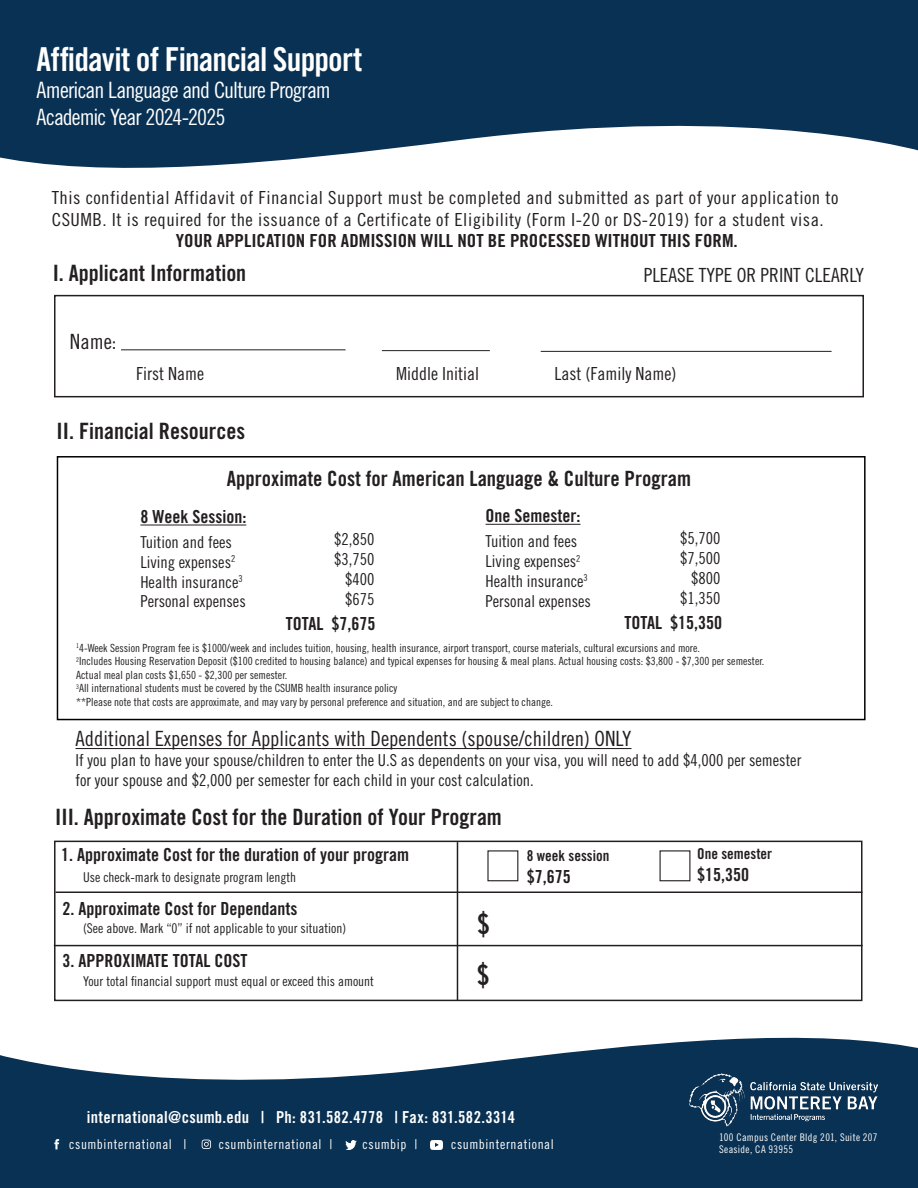
<style>
.page{position:relative;width:918px;height:1188px;background:#fff}
.page>*{position:absolute;margin:0;border:0;box-sizing:border-box;transform-origin:0 0}
.t1{font:33px "Trade Gothic LT Std Bd Cn 20";letter-spacing:-.025em;color:#fff}
.t2{font:28.5px "Trade Gothic LT Std Bd Cn 20";color:#231f20}
.t3{font:22.5px "Trade Gothic LT Std Bd Cn 20";color:#231f20}
.t4{font:22.5px/27px "Trade Gothic LT Std Cn 18";letter-spacing:-.04em;color:#fff}
.t5{font:21px "Trade Gothic LT Std Cn 18";color:#231f20}
.t6{font:21px "Trade Gothic LT Std Bd Cn 20";color:#231f20}
.t7{font:19.5px "Trade Gothic LT Std Cn 18";color:#231f20}
.t8{font:18px/21.6px "Trade Gothic LT Std Cn 18";letter-spacing:.025em;color:#231f20;scale:1.05 1}
.t9{font:18px "Trade Gothic LT Std Bd Cn 20";color:#231f20}
.t10{font:18px "Trade Gothic LT Std Bd Cn 20";color:#231f20;scale:1.05 1}
.t11{font:18px "Trade Gothic LT Std Cn 18";color:#231f20}
.t12{font:16.5px/19.8px "Trade Gothic LT Std Cn 18";color:#231f20}
.t13{font:16.5px "Trade Gothic LT Std Bd Cn 20";letter-spacing:.02em;color:#fff}
.t14{font:15px "Trade Gothic LT Std Bd Cn 20";color:#231f20}
.t15{font:13.5px "Trade Gothic LT Std Cn 18";color:#231f20}
.t16{font:13.5px "Trade Gothic LT Std Cn 18";letter-spacing:.045em;color:#fff}
.t17{font:11.25px/13.5px "Trade Gothic LT Std Cn 18";color:#231f20}
.t18{font:10.5px/12.6px "Trade Gothic LT Std Cn 18";letter-spacing:.03em;color:#fff}
</style>
<div class="page">
<svg style="left:0;top:0;width:918px;height:168px;background:#294c69"></svg>
<svg style="left:0;top:1037px;width:918px;height:151px;fill:#093153"></svg>
<img style="left:689px;top:1074px;width:189px;height:52px">
<div style="left:49px;top:1136px;width:16px;height:16px;background:#0a3254;border-radius:50%"></div>
<svg style="left:54px;top:1139px;width:5px;height:10px"></svg>
<div style="left:198px;top:1136px;width:16px;height:16px;background:#0a3254;border-radius:50%"></div>
<svg style="left:202px;top:1140px;width:9px;height:9px"></svg>
<svg style="left:345px;top:1140px;width:11px;height:9px"></svg>
<svg style="left:430px;top:1140px;width:13px;height:9px"></svg>
<div style="left:57px;top:456px;width:809px;height:264px;border:2px solid #000"></div>
<hr style="left:140px;top:525px;width:106px;height:1px;background:#231f20">
<hr style="left:486px;top:524px;width:95px;height:1px;background:#231f20">
<div style="left:54px;top:295px;width:810px;height:102px;border:2px solid #231f20"></div>
<hr style="left:121px;top:349px;width:225px;height:1px;background:#231f20">
<hr style="left:382px;top:350px;width:108px;height:1px;background:#231f20">
<hr style="left:541px;top:351px;width:291px;height:1px;background:#231f20">
<hr style="left:76px;top:748px;width:555px;height:1px;background:#231f20">
<div style="left:54px;top:841px;width:808px;height:160px;border:2px solid #231f20"></div>
<hr style="left:56px;top:892px;width:806px;height:1px;background:#231f20">
<hr style="left:54px;top:945px;width:809px;height:1px;background:#231f20">
<hr style="left:457px;top:842px;width:1px;height:158px;background:#231f20">
<div style="left:487px;top:850px;width:31px;height:31px;border:1px solid #231f20"></div>
<h1 class="t1" style="left:37px;top:40px;width:327px">Affidavit of Financial Support</h1>
<h3 class="t4" style="left:37px;top:77px;width:296px">American Language and Culture Program<br>Academic Year 2024-2025</h3>
<p class="t8" style="left:52px;top:187px;width:751px">This confidential Affidavit of Financial Support must be completed and submitted as part of your application to<br>CSUMB. It is required for the issuance of a Certificate of Eligibility (Form I-20 or DS-2019) for a student visa.</p>
<p class="t10" style="left:176px;top:230px;width:537px">YOUR APPLICATION FOR ADMISSION WILL NOT BE PROCESSED WITHOUT THIS FORM.</p>
<p class="t3" style="left:53px;top:259px;width:195px">I. Applicant Information</p>
<p class="t7" style="left:644px;top:264px;width:222px">PLEASE TYPE OR PRINT CLEARLY</p>
<p class="t5" style="left:70px;top:329px;width:48px">Name:</p>
<p class="t11" style="left:136px;top:363px;width:70px">First Name</p>
<p class="t11" style="left:396px;top:363px;width:84px">Middle Initial</p>
<p class="t11" style="left:555px;top:363px;width:123px">Last (Family Name)</p>
<p class="t3" style="left:57px;top:417px;width:190px">II. Financial Resources</p>
<p class="t6" style="left:227px;top:466px;width:466px">Approximate Cost for American Language &amp; Culture Program</p>
<p class="t9" style="left:140px;top:506px;width:107px">8 Week Session:</p>
<p class="t12" style="left:140px;top:532px;width:93px">Tuition and fees</p>
<p class="t12" style="left:140px;top:552px;width:96px">Living expenses<sup>2</sup></p>
<p class="t12" style="left:140px;top:572px;width:104px">Health insurance<sup>3</sup></p>
<p class="t12" style="left:140px;top:591px;width:107px">Personal expenses</p>
<p class="t9" style="left:486px;top:505px;width:96px">One Semester:</p>
<p class="t12" style="left:486px;top:531px;width:93px">Tuition and fees</p>
<p class="t12" style="left:486px;top:551px;width:96px">Living expenses<sup>2</sup></p>
<p class="t12" style="left:486px;top:571px;width:104px">Health insurance<sup>3</sup></p>
<p class="t12" style="left:486px;top:591px;width:107px">Personal expenses</p>
<p class="t12" style="left:680px;top:528px;width:42px">$5,700</p>
<p class="t12" style="left:680px;top:548px;width:42px">$7,500</p>
<p class="t12" style="left:691px;top:568px;width:31px">$800</p>
<p class="t12" style="left:680px;top:588px;width:42px">$1,350</p>
<p class="t9" style="left:624px;top:612px;width:99px">TOTAL $15,350</p>
<p class="t12" style="left:334px;top:529px;width:42px">$2,850</p>
<p class="t12" style="left:334px;top:549px;width:42px">$3,750</p>
<p class="t12" style="left:345px;top:569px;width:31px">$400</p>
<p class="t12" style="left:345px;top:589px;width:31px">$675</p>
<p class="t9" style="left:286px;top:612px;width:91px">TOTAL $7,675</p>
<p class="t17" style="left:76px;top:641px;width:625px"><sup>1</sup>4-Week Session Program fee is $1000/week and includes tuition, housing, health insurance, airport transport, course materials, cultural excursions and more.</p>
<p class="t17" style="left:76px;top:654px;width:690px"><sup>2</sup>Includes Housing Reservation Deposit ($100 credited to housing balance) and typical expenses for housing &amp; meal plans. Actual housing costs: $3,800 - $7,300 per semester.<br>Actual meal plan costs $1,650 - $2,300 per semester.</p>
<p class="t17" style="left:76px;top:681px;width:322px"><sup>3</sup>All international students must be covered by the CSUMB health insurance policy</p>
<p class="t17" style="left:76px;top:695px;width:478px">**Please note that costs are approximate, and may vary by personal preference and situation, and are subject to change.</p>
<p class="t5" style="left:76px;top:726px;width:557px">Additional Expenses for Applicants with Dependents (spouse/children) ONLY</p>
<p class="t12" style="left:76px;top:750px;width:727px">If you plan to have your spouse/children to enter the U.S as dependents on your visa, you will need to add $4,000 per semester for your spouse and $2,000 per semester for each child in your cost calculation.</p>
<p class="t3" style="left:55px;top:803px;width:448px">III. Approximate Cost for the Duration of Your Program</p>
<p class="t9" style="left:61px;top:844px;width:349px">1. Approximate Cost for the duration of your program</p>
<p class="t9" style="left:63px;top:898px;width:236px">2. Approximate Cost for Dependants</p>
<p class="t9" style="left:63px;top:950px;width:186px">3. APPROXIMATE TOTAL COST</p>
<p class="t14" style="left:697px;top:845px;width:76px">One semester</p>
<p class="t14" style="left:527px;top:847px;width:84px">8 week session</p>
<p class="t9" style="left:527px;top:865px;width:45px">$7,675</p>
<p class="t15" style="left:83px;top:870px;width:214px">Use check-mark to designate program length</p>
<p class="t9" style="left:697px;top:863px;width:53px">$15,350</p>
<p class="t15" style="left:83px;top:921px;width:265px">(See above. Mark “0” if not applicable to your situation)</p>
<p class="t2" style="left:477px;top:906px;width:14px">$</p>
<p class="t2" style="left:477px;top:958px;width:14px">$</p>
<p class="t15" style="left:83px;top:973px;width:292px">Your total financial support must equal or exceed this amount</p>
<h3 class="t13" style="left:87px;top:1108px;width:430px">international@csumb.edu | Ph: 831.582.4778 | Fax: 831.582.3314</h3>
<p class="t16" style="left:69px;top:1136px;width:119px">csumbinternational |</p>
<p class="t16" style="left:219px;top:1136px;width:115px">csumbinternational |</p>
<p class="t16" style="left:363px;top:1136px;width:56px">csumbip |</p>
<p class="t16" style="left:451px;top:1136px;width:104px">csumbinternational</p>
<p class="t18" style="left:719px;top:1131px;width:160px">100 Campus Center Bldg 201, Suite 207<br>Seaside, CA 93955</p>
</div>
